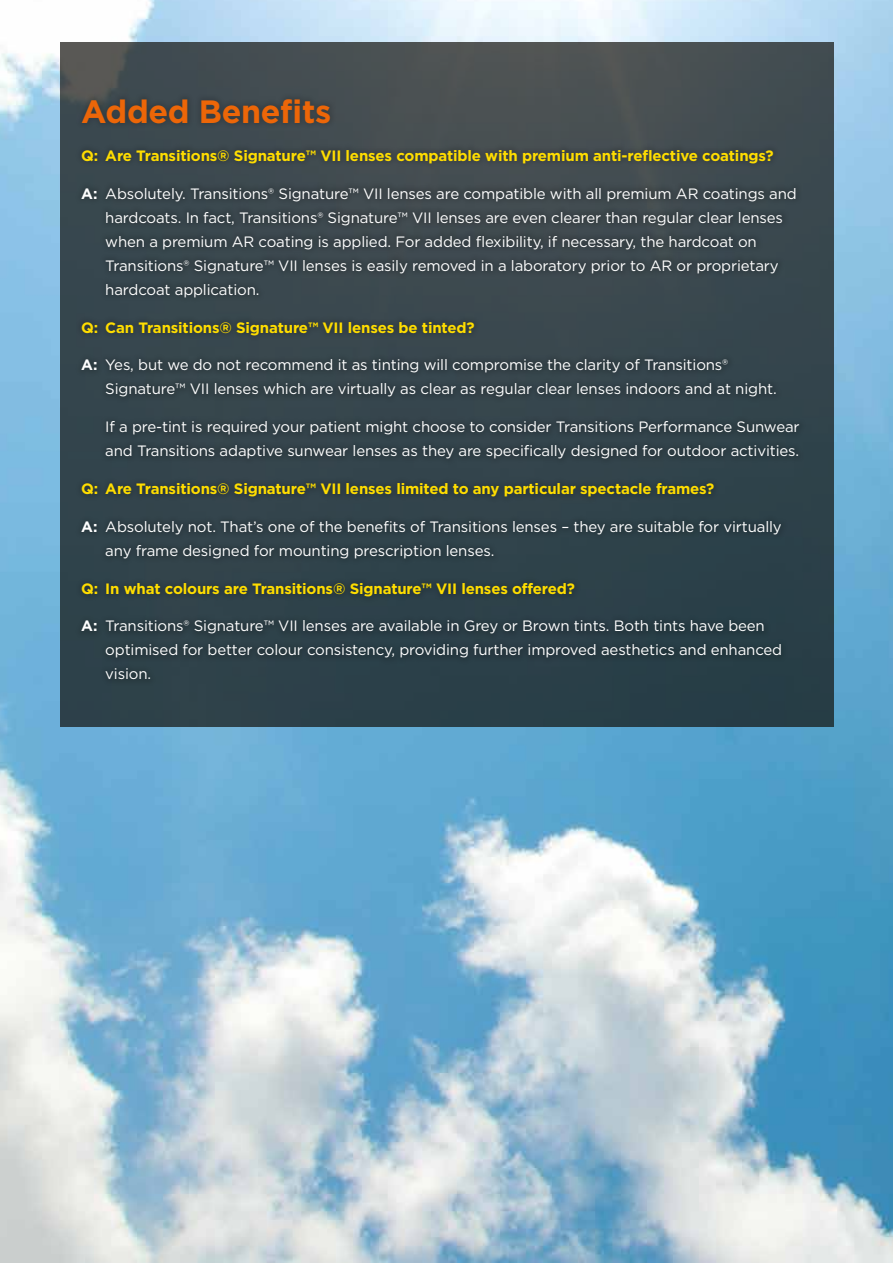
<style>
.page{position:relative;width:893px;height:1263px;background:#fff}
.page>*{position:absolute;margin:0;border:0;box-sizing:border-box;transform-origin:0 0}
.t1{font:700 32.25px "Gotham";letter-spacing:-.01em;color:#ec6608}
.t2{font:15px/24px "Gotham";letter-spacing:-.01em;color:#fff}
.t3{font:700 15px "Gotham";letter-spacing:-.01em;color:#fd0}
.s1{font-weight:700}
</style>
<div class="page">
<img style="left:0;top:0;width:893px;height:1263px">
<svg style="left:60px;top:43px;width:773px;height:684px;background:#38474d"></svg>
<div style="left:74px;top:92px;width:732px;height:594px;background:#000;opacity:.15"></div>
<h1 class="t1" style="left:81px;top:93px;width:251px">Added Benefits</h1>
<p class="t3" style="left:81px;top:147px;width:694px">Q: Are Transitions® Signature™ VII lenses compatible with premium anti-reflective coatings?</p>
<p class="t2" style="left:105px;top:181px;width:693px;text-indent:-24px"><span class="s1">A:</span> Absolutely. Transitions® Signature™ VII lenses are compatible with all premium AR coatings and hardcoats. In fact, Transitions® Signature™ VII lenses are even clearer than regular clear lenses when a premium AR coating is applied. For added flexibility, if necessary, the hardcoat on Transitions® Signature™ VII lenses is easily removed in a laboratory prior to AR or proprietary hardcoat application.</p>
<p class="t3" style="left:81px;top:319px;width:395px">Q: Can Transitions® Signature™ VII lenses be tinted?</p>
<p class="t2" style="left:105px;top:353px;width:673px;text-indent:-24px"><span class="s1">A:</span> Yes, but we do not recommend it as tinting will compromise the clarity of Transitions®<br>Signature™ VII lenses which are virtually as clear as regular clear lenses indoors and at night.</p>
<p class="t2" style="left:105px;top:415px;width:696px">If a pre-tint is required your patient might choose to consider Transitions Performance Sunwear and Transitions adaptive sunwear lenses as they are specifically designed for outdoor activities.</p>
<p class="t3" style="left:81px;top:480px;width:634px">Q: Are Transitions® Signature™ VII lenses limited to any particular spectacle frames?</p>
<p class="t2" style="left:105px;top:514px;width:678px;text-indent:-24px"><span class="s1">A:</span> Absolutely not. That’s one of the benefits of Transitions lenses – they are suitable for virtually any frame designed for mounting prescription lenses.</p>
<p class="t3" style="left:81px;top:580px;width:495px">Q: In what colours are Transitions® Signature™ VII lenses offered?</p>
<p class="t2" style="left:105px;top:614px;width:678px;text-indent:-24px"><span class="s1">A:</span> Transitions® Signature™ VII lenses are available in Grey or Brown tints. Both tints have been optimised for better colour consistency, providing further improved aesthetics and enhanced vision.</p>
</div>
